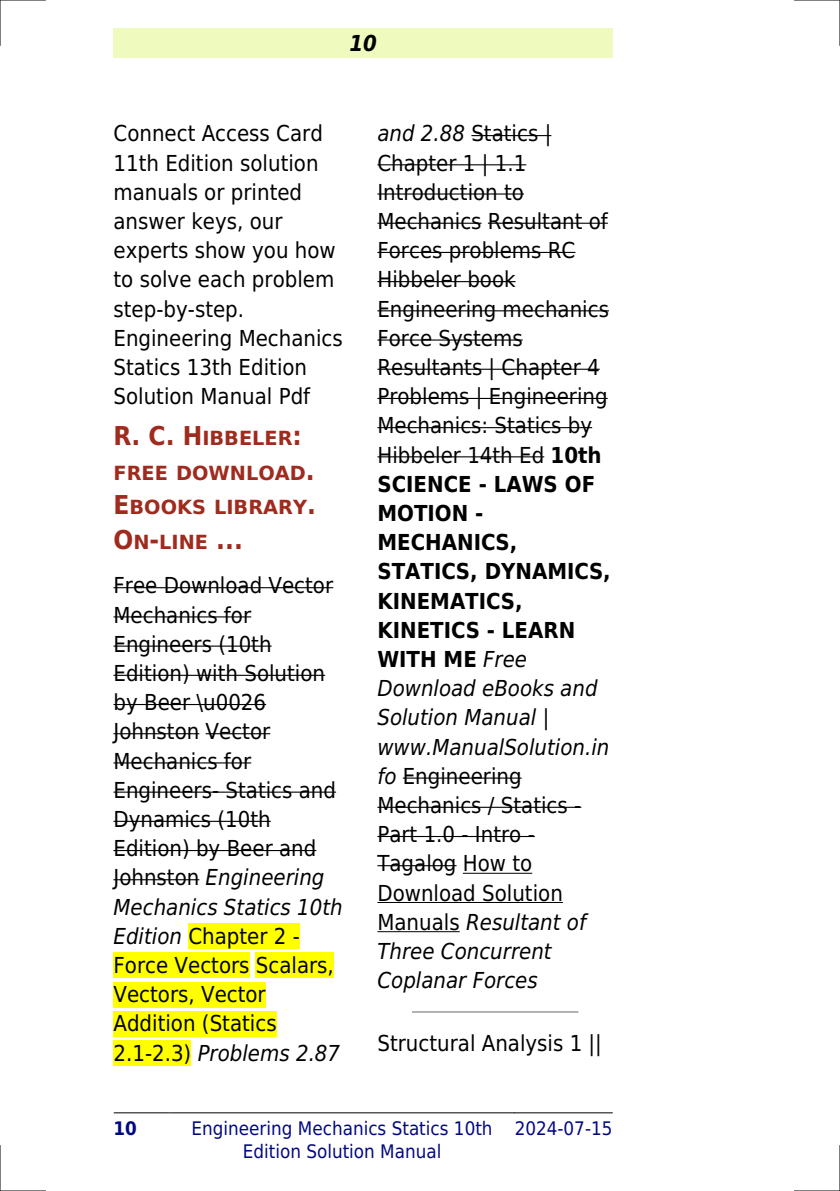
<style>
.page{position:relative;width:840px;height:1191px;background:#fff}
.page>*{position:absolute;margin:0;border:0;box-sizing:border-box;transform-origin:0 0}
.t1{font:700 26px "DejaVu Sans Condensed";color:#9f2b1e}
.t2{font:22px/29.2px "DejaVu Sans Condensed";color:#000}
.t3{font:italic 700 22px "DejaVu Sans Condensed";color:#000}
.t4{font:700 19.6px/34.6px "DejaVu Sans Condensed";color:#9f2b1e;scale:1.1 1}
.t5{font:18.6px/22.4px "DejaVu Sans Condensed";color:#000880;text-align:center}
.t6{font:700 18.6px "DejaVu Sans Condensed";color:#000880}
.s1{font-size:26px}
.s2{font-size:19.6px}
.s3{font-style:italic}
.s4{font-weight:700}
</style>
<div class="page">
<div style="left:113px;top:28px;width:499px;height:30px;background:#effbbe"></div>
<hr style="left:114px;top:1112px;width:55px;height:1px;background:#000">
<hr style="left:170px;top:1112px;width:344px;height:1px;background:#000">
<hr style="left:514px;top:1112px;width:98px;height:1px;background:#000">
<hr style="left:113px;top:587px;width:220px;height:1px;background:#000">
<hr style="left:113px;top:616px;width:138px;height:1px;background:#000">
<hr style="left:113px;top:645px;width:158px;height:1px;background:#000">
<hr style="left:113px;top:675px;width:212px;height:1px;background:#000">
<hr style="left:113px;top:704px;width:153px;height:1px;background:#000">
<hr style="left:113px;top:733px;width:86px;height:1px;background:#000">
<hr style="left:205px;top:733px;width:65px;height:1px;background:#000">
<hr style="left:113px;top:762px;width:138px;height:1px;background:#000">
<hr style="left:113px;top:791px;width:223px;height:1px;background:#000">
<hr style="left:113px;top:820px;width:157px;height:2px;background:#000">
<hr style="left:113px;top:850px;width:203px;height:1px;background:#000">
<hr style="left:113px;top:879px;width:86px;height:1px;background:#000">
<div style="left:188px;top:923px;width:112px;height:26px;background:#ff0"></div>
<div style="left:113px;top:952px;width:136px;height:26px;background:#ff0"></div>
<div style="left:256px;top:952px;width:78px;height:26px;background:#ff0"></div>
<div style="left:113px;top:981px;width:153px;height:26px;background:#ff0"></div>
<div style="left:113px;top:1011px;width:163px;height:25px;background:#ff0"></div>
<div style="left:113px;top:1040px;width:78px;height:25px;background:#ff0"></div>
<hr style="left:471px;top:135px;width:80px;height:1px;background:#000">
<hr style="left:377px;top:164px;width:149px;height:1px;background:#000">
<hr style="left:377px;top:193px;width:146px;height:2px;background:#000">
<hr style="left:377px;top:223px;width:104px;height:1px;background:#000">
<hr style="left:487px;top:223px;width:120px;height:1px;background:#000">
<hr style="left:377px;top:252px;width:198px;height:1px;background:#000">
<hr style="left:377px;top:281px;width:138px;height:1px;background:#000">
<hr style="left:377px;top:310px;width:231px;height:1px;background:#000">
<hr style="left:377px;top:339px;width:145px;height:1px;background:#000">
<hr style="left:377px;top:369px;width:222px;height:1px;background:#000">
<hr style="left:377px;top:398px;width:230px;height:1px;background:#000">
<hr style="left:377px;top:427px;width:215px;height:1px;background:#000">
<hr style="left:377px;top:456px;width:167px;height:1px;background:#000">
<hr style="left:402px;top:777px;width:119px;height:1px;background:#000">
<hr style="left:377px;top:806px;width:204px;height:2px;background:#000">
<hr style="left:377px;top:836px;width:157px;height:1px;background:#000">
<hr style="left:377px;top:865px;width:79px;height:1px;background:#000">
<hr style="left:462px;top:872px;width:70px;height:1px;background:#000">
<hr style="left:377px;top:902px;width:185px;height:1px;background:#000">
<hr style="left:377px;top:931px;width:82px;height:1px;background:#000">
<hr style="left:412px;top:1011px;width:165px;height:1px;background:#999">
<hr style="left:0;top:0;width:45px;height:1px;background:#000">
<hr style="left:794px;top:0;width:45px;height:1px;background:#000">
<hr style="left:0;top:1190px;width:45px;height:1px;background:#000">
<hr style="left:794px;top:1190px;width:45px;height:1px;background:#000">
<hr style="left:0;top:0;width:1px;height:45px;background:#000">
<hr style="left:0;top:1145px;width:1px;height:46px;background:#000">
<hr style="left:839px;top:0;width:1px;height:45px;background:#000">
<hr style="left:839px;top:1145px;width:1px;height:46px;background:#000">
<p class="t3" style="left:349px;top:30px;width:29px">10</p>
<p class="t2" style="left:113px;top:119px;width:231px">Connect Access Card<br>11th Edition solution manuals or printed answer keys, our experts show you how to solve each problem step-by-step.<br>Engineering Mechanics<br>Statics 13th Edition<br>Solution Manual Pdf</p>
<p class="t4" style="left:113px;top:421px;width:185px"><span class="s1">R. C. H</span>IBBELER<span class="s1">:<br></span>FREE DOWNLOAD<span class="s1">.<br>E</span>BOOKS LIBRARY<span class="s1">.</span></p>
<p class="t1" style="left:113px;top:525px;width:131px">O<span class="s2">N</span>-<span class="s2">LINE</span> ...</p>
<p class="t2" style="left:113px;top:571px;width:231px">Free Download Vector<br>Mechanics for<br>Engineers (10th<br>Edition) with Solution by Beer \u0026<br>Johnston Vector<br>Mechanics for<br>Engineers- Statics and<br>Dynamics (10th<br>Edition) by Beer and<br>Johnston <span class="s3">Engineering<br>Mechanics Statics 10th<br>Edition</span> Chapter 2 -<br>Force Vectors Scalars,<br>Vectors, Vector<br>Addition (Statics<br>2.1-2.3) <span class="s3">Problems 2.87</span></p>
<p class="t2" style="left:377px;top:119px;width:235px"><span class="s3">and 2.88</span> Statics |<br>Chapter 1 | 1.1<br>Introduction to<br>Mechanics Resultant of<br>Forces problems RC<br>Hibbeler book<br>Engineering mechanics<br>Force Systems<br>Resultants | Chapter 4<br>Problems | Engineering<br>Mechanics: Statics by<br>Hibbeler 14th Ed <span class="s4">10th<br>SCIENCE - LAWS OF<br>MOTION -<br>MECHANICS,<br>STATICS, DYNAMICS,<br>KINEMATICS,<br>KINETICS - LEARN<br>WITH ME</span> <span class="s3">Free<br>Download eBooks and<br>Solution Manual | www.ManualSolution.in fo</span> Engineering<br>Mechanics / Statics -<br>Part 1.0 - Intro -<br>Tagalog How to<br>Download Solution<br>Manuals <span class="s3">Resultant of<br>Three Concurrent<br>Coplanar Forces</span></p>
<p class="t2" style="left:377px;top:1028px;width:226px">Structural Analysis 1 ||</p>
<p class="t6" style="left:113px;top:1118px;width:25px">10</p>
<p class="t5" style="left:191px;top:1117px;width:302px">Engineering Mechanics Statics 10th<br>Edition Solution Manual</p>
<p class="t5" style="left:514px;top:1117px;width:99px">2024-07-15</p>
</div>
